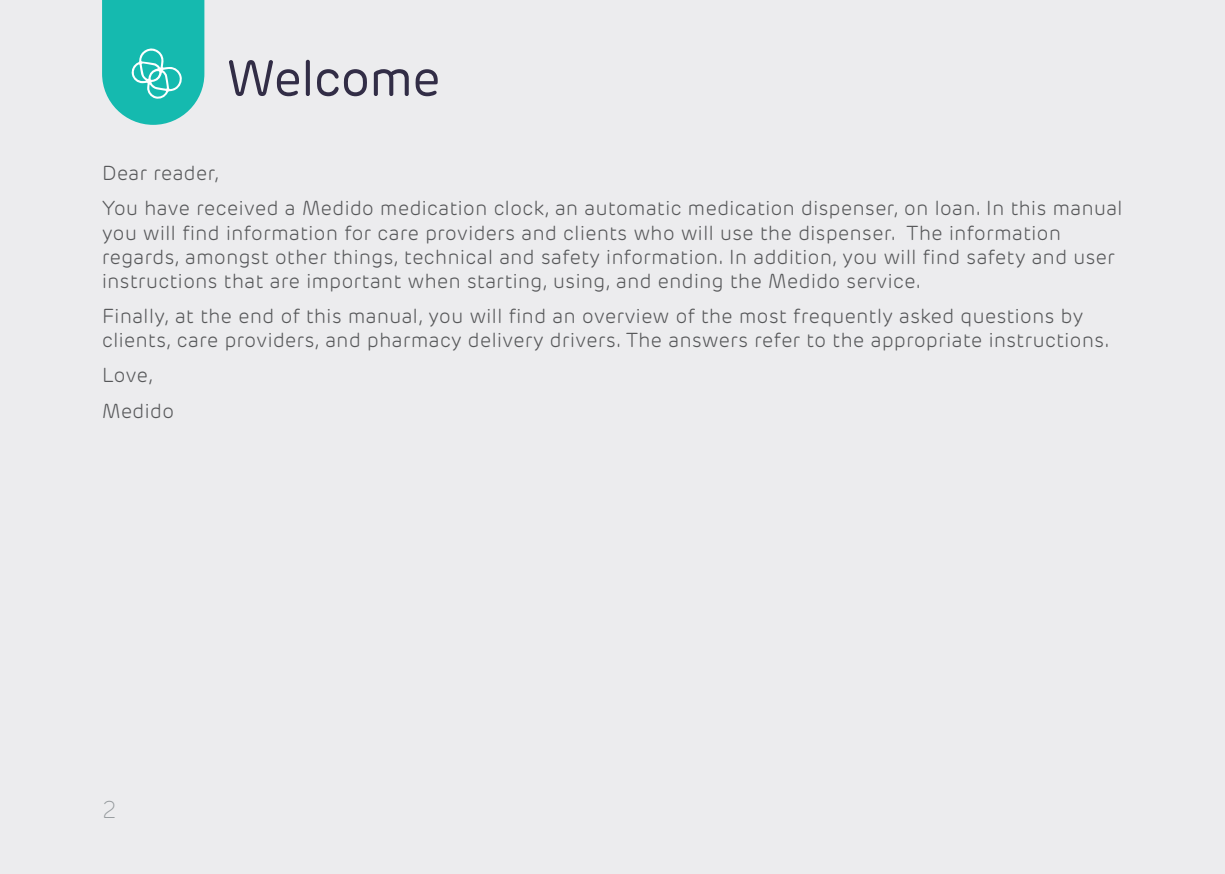
<style>
.page{position:relative;width:1225px;height:874px;background:#fff}
.page>*{position:absolute;margin:0;border:0;box-sizing:border-box;transform-origin:0 0}
.t1{font:50px "New Rubrik";letter-spacing:-.005em;color:#322d46}
.t2{font:200 24px "New Rubrik";color:#94999c}
.t3{font:300 20px/24px "New Rubrik";letter-spacing:.025em;color:#57585a}
</style>
<div class="page">
<div style="left:0;top:0;width:1225px;height:873px;background:#ececee"></div>
<svg style="left:102px;top:0;width:102px;height:125px;background:#33c1b8"></svg>
<h1 class="t1" style="left:227px;top:48px;width:215px">Welcome</h1>
<p class="t3" style="left:102px;top:155px;width:1022px;line-height:35.4px">Dear reader,<br>You have received a Medido medication clock, an automatic medication dispenser, on loan. In this manual</p>
<p class="t3" style="left:102px;top:220px;width:1014px">you will find information for care providers and clients who will use the dispenser. The information regards, amongst other things, technical and safety information. In addition, you will find safety and user instructions that are important when starting, using, and ending the Medido service.</p>
<p class="t3" style="left:102px;top:304px;width:1009px">Finally, at the end of this manual, you will find an overview of the most frequently asked questions by clients, care providers, and pharmacy delivery drivers. The answers refer to the appropriate instructions.</p>
<p class="t3" style="left:102px;top:357px;width:73px;line-height:35.4px">Love,<br>Medido</p>
<p class="t2" style="left:102px;top:795px;width:16px">2</p>
</div>
